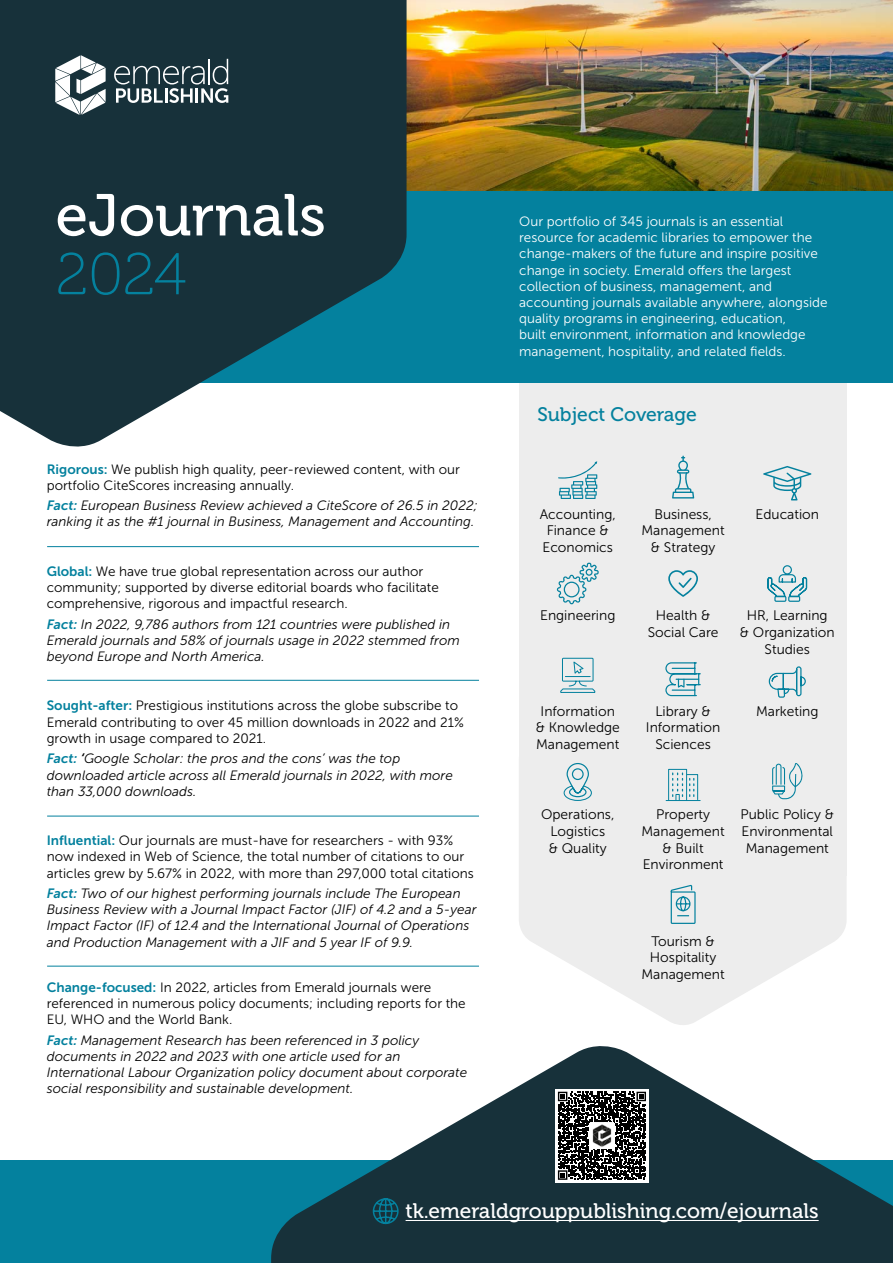
<style>
.page{position:relative;width:893px;height:1263px;background:#fff}
.page>*{position:absolute;margin:0;border:0;box-sizing:border-box;transform-origin:0 0}
.t1{font:58.8px/58.8px "Museo 500";color:#fff}
.t2{font:21px "Museo 500";color:#fff}
.t3{font:19.5px "Museo 500";color:#04819e}
.t4{font:13.8px/16.6px "Museo Sans 300";color:#000;text-align:center}
.t5{font:italic 13.5px/16.2px "Museo Sans 300";color:#000}
.t6{font:13.5px/16.2px "Museo Sans 300";color:#000}
.t7{font:13.5px/16.2px "Museo Sans 300";color:#fff}
.s1{font-family:"Museo 100";color:#04819e}
.s2{font-family:"Museo Sans 700";color:#04819e}
.s3{font-family:"Museo Sans 700"}
</style>
<div class="page">
<div style="left:0;top:1161px;width:893px;height:102px;background:#04819e"></div>
<svg style="left:271px;top:1046px;width:622px;height:217px;fill:#17313a"></svg>
<svg style="left:519px;top:875px;width:328px;height:150px;fill:#ededed"></svg>
<div style="left:519px;top:340px;width:328px;height:535px;background:#ededed"></div>
<img style="left:407px;top:0;width:486px;height:191px">
<div style="left:0;top:191px;width:893px;height:192px;background:#04819e"></div>
<svg style="left:0;top:0;width:407px;height:447px;fill:#17313a"></svg>
<hr style="left:666px;top:800px;width:34px;height:1px;background:#04819e">
<div style="left:668px;top:769px;width:19px;height:32px;border:1px solid #04819e"></div>
<svg style="left:672px;top:773px;width:26px;height:27px"></svg>
<svg style="left:772px;top:763px;width:31px;height:36px"></svg>
<svg style="left:670px;top:884px;width:26px;height:40px"></svg>
<svg style="left:763px;top:466px;width:48px;height:34px"></svg>
<svg style="left:672px;top:456px;width:22px;height:42px"></svg>
<svg style="left:558px;top:461px;width:39px;height:38px"></svg>
<svg style="left:557px;top:563px;width:42px;height:41px"></svg>
<svg style="left:668px;top:570px;width:30px;height:27px"></svg>
<svg style="left:767px;top:565px;width:41px;height:37px"></svg>
<svg style="left:560px;top:657px;width:36px;height:36px"></svg>
<svg style="left:665px;top:662px;width:36px;height:35px"></svg>
<svg style="left:768px;top:666px;width:38px;height:32px"></svg>
<svg style="left:563px;top:763px;width:29px;height:38px"></svg>
<svg style="left:55px;top:49px;width:203px;height:66px"></svg>
<hr style="left:47px;top:546px;width:432px;height:1px;background:#04819e">
<hr style="left:47px;top:680px;width:432px;height:1px;background:#04819e">
<hr style="left:47px;top:816px;width:432px;height:1px;background:#04819e">
<hr style="left:47px;top:966px;width:432px;height:1px;background:#04819e">
<div style="left:555px;top:1089px;width:94px;height:93px;background:#fff"></div>
<svg style="left:558px;top:1092px;width:88px;height:88px"></svg>
<img style="left:590px;top:1123px;width:24px;height:25px">
<hr style="left:406px;top:1220px;width:413px;height:1px;background:#fff">
<svg style="left:372px;top:1197px;width:27px;height:28px"></svg>
<p class="t1" style="left:56px;top:187px;width:272px">eJournals<br><span class="s1">2024</span></p>
<p class="t6" style="left:47px;top:461px;width:415px"><span class="s2">Rigorous:</span> We publish high quality, peer-reviewed content, with our portfolio CiteScores increasing annually.</p>
<p class="t5" style="left:47px;top:497px;width:432px"><span class="s2">Fact:</span> European Business Review achieved a CiteScore of 26.5 in 2022; ranking it as the #1 journal in Business, Management and Accounting.</p>
<p class="t6" style="left:47px;top:563px;width:394px"><span class="s2">Global:</span> We have true global representation across our author community; supported by diverse editorial boards who facilitate comprehensive, rigorous and impactful research.</p>
<p class="t5" style="left:47px;top:616px;width:414px"><span class="s2">Fact:</span> In 2022, 9,786 authors from 121 countries were published in<br>Emerald journals and 58% of journals usage in 2022 stemmed from beyond Europe and North America.</p>
<p class="t6" style="left:47px;top:698px;width:419px"><span class="s2">Sought-after:</span> Prestigious institutions across the globe subscribe to<br>Emerald contributing to over 45 million downloads in 2022 and 21% growth in usage compared to 2021.</p>
<p class="t5" style="left:47px;top:751px;width:408px"><span class="s2">Fact:</span> <span class="s3">‘</span>Google Scholar: the pros and the cons’ was the top downloaded article across all Emerald journals in 2022, with more than 33,000 downloads.</p>
<p class="t6" style="left:47px;top:832px;width:429px"><span class="s2">Influential:</span> Our journals are must-have for researchers - with 93% now indexed in Web of Science, the total number of citations to our articles grew by 5.67% in 2022, with more than 297,000 total citations</p>
<p class="t5" style="left:47px;top:885px;width:431px"><span class="s2">Fact:</span> Two of our highest performing journals include The European Business Review with a Journal Impact Factor (JIF) of 4.2 and a 5-year Impact Factor (IF) of 12.4 and the International Journal of Operations and Production Management with a JIF and 5 year IF of 9.9.</p>
<p class="t6" style="left:47px;top:979px;width:420px"><span class="s2">Change-focused:</span> In 2022, articles from Emerald journals were referenced in numerous policy documents; including reports for the<br>EU, WHO and the World Bank.</p>
<p class="t5" style="left:47px;top:1032px;width:422px"><span class="s2">Fact:</span> Management Research has been referenced in 3 policy documents in 2022 and 2023 with one article used for an International Labour Organization policy document about corporate social responsibility and sustainable development.</p>
<p class="t7" style="left:519px;top:213px;width:310px">Our portfolio of 345 journals is an essential resource for academic libraries to empower the change-makers of the future and inspire positive change in society. Emerald offers the largest collection of business, management, and accounting journals available anywhere, alongside quality programs in engineering, education,<br>built environment, information and knowledge management, hospitality, and related fields.</p>
<p class="t3" style="left:537px;top:404px;width:161px">Subject Coverage</p>
<p class="t4" style="left:540px;top:506px;width:78px;text-align:left">Accounting,<br>Finance &amp;<br>Economics</p>
<p class="t4" style="left:654px;top:506px;width:59px">Business,</p>
<p class="t4" style="left:755px;top:506px;width:65px">Education</p>
<p class="t4" style="left:641px;top:522px;width:85px">Management &amp; Strategy</p>
<p class="t4" style="left:540px;top:607px;width:77px">Engineering</p>
<p class="t4" style="left:648px;top:607px;width:72px">Health &amp;<br>Social Care</p>
<p class="t4" style="left:740px;top:607px;width:96px">HR, Learning<br>&amp; Organization<br>Studies</p>
<p class="t4" style="left:646px;top:703px;width:76px">Library &amp;<br>Information<br>Sciences</p>
<p class="t4" style="left:541px;top:703px;width:76px">Information</p>
<p class="t4" style="left:756px;top:703px;width:64px">Marketing</p>
<p class="t4" style="left:536px;top:719px;width:86px;text-align:left">&amp; Knowledge<br>Management</p>
<p class="t4" style="left:541px;top:806px;width:75px">Operations,<br>Logistics<br>&amp; Quality</p>
<p class="t4" style="left:641px;top:806px;width:85px">Property<br>Management &amp; Built<br>Environment</p>
<p class="t4" style="left:740px;top:806px;width:95px;text-align:justify">Public Policy &amp; Environmental Management</p>
<p class="t4" style="left:641px;top:932px;width:85px">Tourism &amp;<br>Hospitality<br>Management</p>
<p class="t2" style="left:406px;top:1199px;width:415px">tk.emeraldgrouppublishing.com/ejournals</p>
</div>
